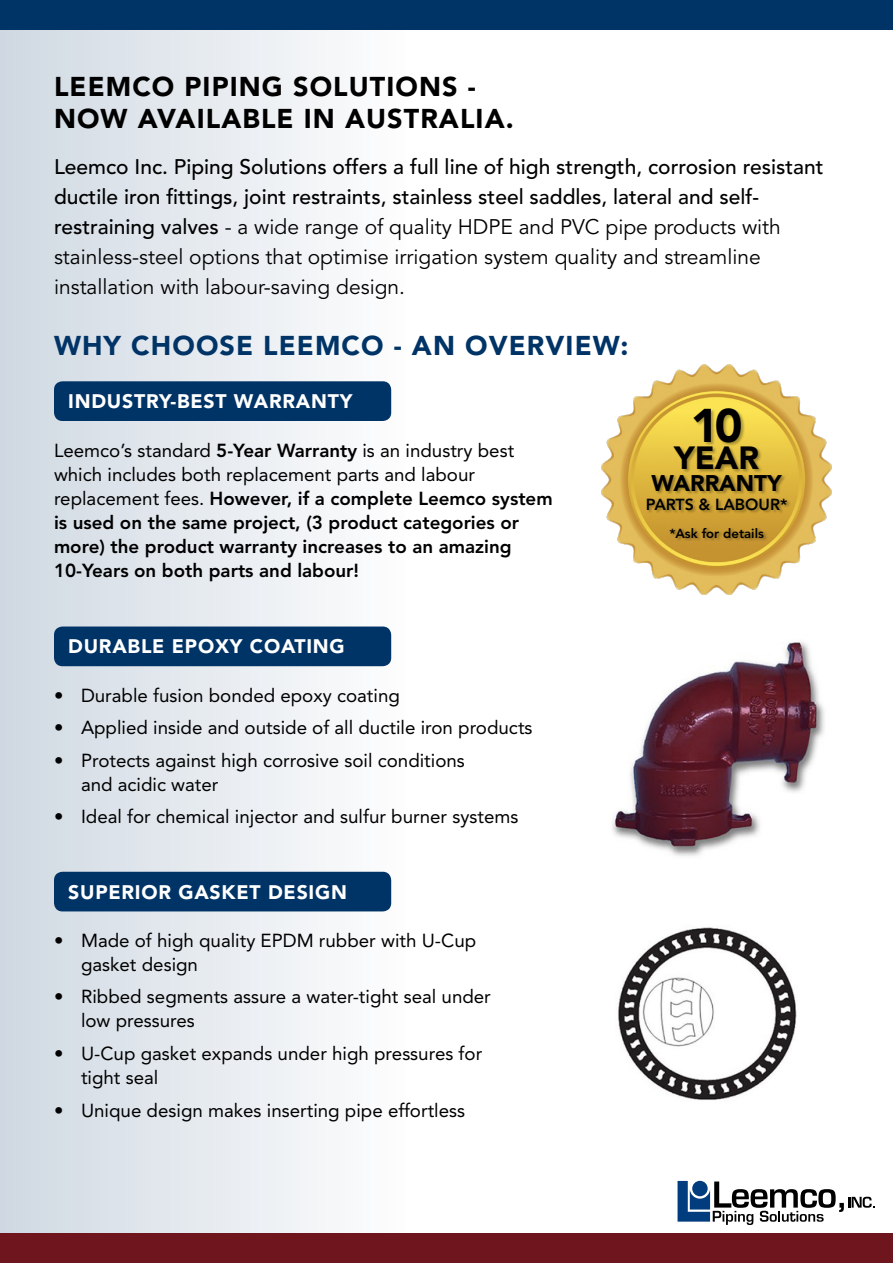
<style>
.page{position:relative;width:893px;height:1263px;background:#fff}
.page>*{position:absolute;margin:0;border:0;box-sizing:border-box;transform-origin:0 0}
.t1{font:900 46.8px "Avenir";color:#000}
.t2{font:900 31.8px "Avenir";color:#000}
.t3{font:900 27px/32.4px "Avenir";letter-spacing:.04em;color:#000}
.t4{font:900 27px "Avenir";letter-spacing:.04em;color:#036}
.t5{font:900 22.5px "Avenir";color:#000}
.t6{font:500 21px/30px "Avenir";color:#000}
.t7{font:900 19.5px "Avenir";letter-spacing:.04em;color:#fff}
.t8{font:18.75px/24px "Avenir";color:#000}
.t9{font:800 18.75px/24px "Avenir";color:#000}
.t10{font:800 15.9px "Avenir";color:#000}
.t11{font:800 13.2px "Avenir";color:#000}
.s1{font-weight:400}
</style>
<div class="page">
<div style="left:0;top:0;width:405px;height:1263px;background:linear-gradient(to right,#cfd8e2,#fdfdfe)"></div>
<div style="left:0;top:1233px;width:893px;height:30px;background:#6e151d"></div>
<div style="left:0;top:0;width:893px;height:30px;background:#036"></div>
<div style="left:54px;top:381px;width:337px;height:40px;background:#036;border-radius:9px"></div>
<img style="left:601px;top:364px;width:231px;height:231px">
<div style="left:647px;top:409px;width:144px;height:133px;background:#000;opacity:.3"></div>
<div style="left:54px;top:626px;width:337px;height:40px;background:#036;border-radius:9px"></div>
<div style="left:54px;top:872px;width:337px;height:39px;background:#036;border-radius:9px"></div>
<svg style="left:677px;top:1181px;width:198px;height:44px"></svg>
<img style="left:618px;top:927px;width:179px;height:173px">
<img style="left:612px;top:642px;width:213px;height:214px">
<p class="t3" style="left:54px;top:70px;width:461px">LEEMCO PIPING SOLUTIONS -<br>NOW AVAILABLE IN AUSTRALIA.</p>
<p class="t6" style="left:54px;top:152px;width:771px">Leemco Inc. Piping Solutions offers a full line of high strength, corrosion resistant ductile iron fittings, joint restraints, stainless steel saddles, lateral and self&shy;restraining valves <span class="s1">- a wide range of quality HDPE and PVC pipe products with stainless-steel options that optimise irrigation system quality and streamline installation with labour-saving design.</span></p>
<p class="t4" style="left:54px;top:329px;width:576px">WHY CHOOSE LEEMCO - AN OVERVIEW:</p>
<p class="t7" style="left:68px;top:389px;width:286px">INDUSTRY-BEST WARRANTY</p>
<p class="t9" style="left:54px;top:438px;width:500px"><span class="s1">Leemco’s standard</span> 5-Year Warranty <span class="s1">is an industry best which includes both replacement parts and labour replacement fees.</span> However, if a complete Leemco system is used on the same project, (3 product categories or more) the product warranty increases to an amazing 10-Years on both parts and labour!</p>
<p class="t1" style="left:691px;top:398px;width:53px">10</p>
<p class="t2" style="left:674px;top:439px;width:87px">YEAR</p>
<p class="t5" style="left:651px;top:470px;width:132px">WARRANTY</p>
<p class="t10" style="left:646px;top:495px;width:143px">PARTS &amp; LABOUR*</p>
<p class="t11" style="left:669px;top:525px;width:96px">*Ask for details</p>
<p class="t7" style="left:68px;top:635px;width:278px">DURABLE EPOXY COATING</p>
<p class="t8" style="left:54px;top:683px;width:347px">• Durable fusion bonded epoxy coating</p>
<p class="t8" style="left:54px;top:716px;width:480px">• Applied inside and outside of all ductile iron products</p>
<p class="t8" style="left:81px;top:748px;width:385px;text-indent:-27px">• Protects against high corrosive soil conditions and acidic water</p>
<p class="t8" style="left:54px;top:805px;width:466px">• Ideal for chemical injector and sulfur burner systems</p>
<p class="t7" style="left:68px;top:880px;width:280px">SUPERIOR GASKET DESIGN</p>
<p class="t8" style="left:81px;top:928px;width:397px;text-indent:-27px">• Made of high quality EPDM rubber with U-Cup gasket design</p>
<p class="t8" style="left:81px;top:985px;width:411px;text-indent:-27px">• Ribbed segments assure a water-tight seal under low pressures</p>
<p class="t8" style="left:81px;top:1041px;width:403px;text-indent:-27px">• U-Cup gasket expands under high pressures for tight seal</p>
<p class="t8" style="left:54px;top:1098px;width:413px">• Unique design makes inserting pipe effortless</p>
</div>
